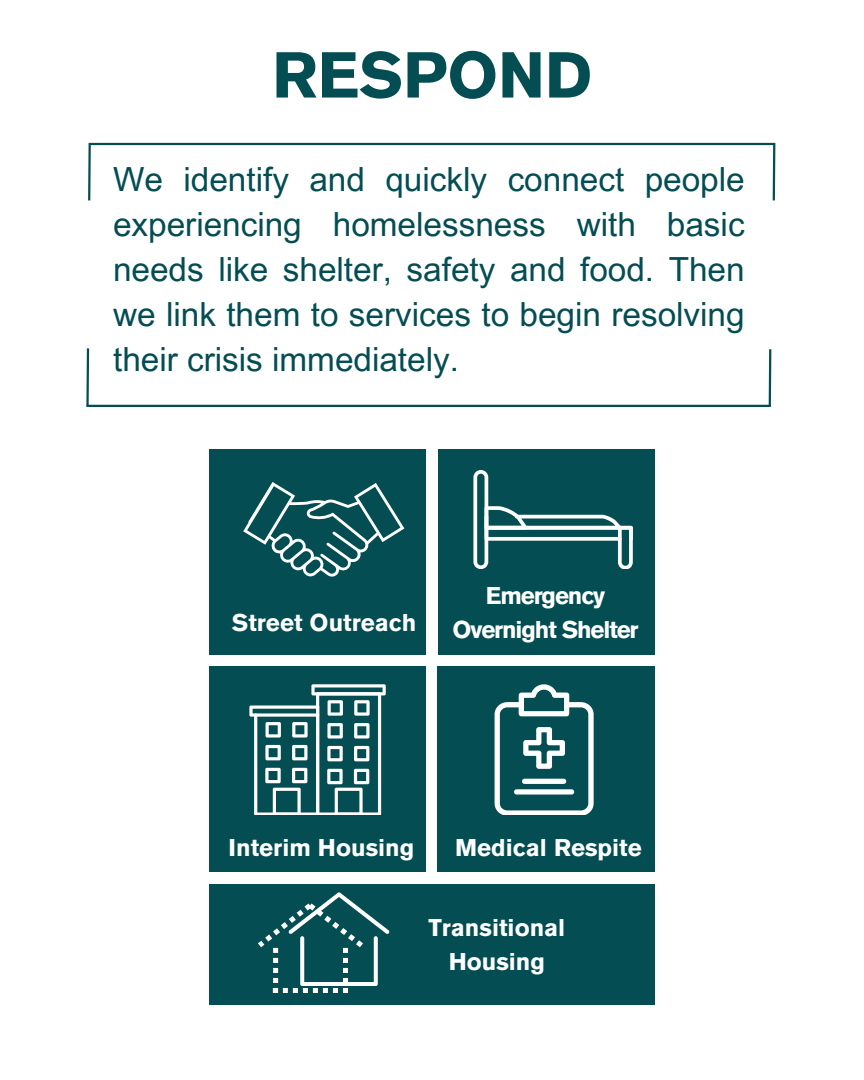
<style>
.page{position:relative;width:864px;height:1080px;background:#fff}
.page>*{position:absolute;margin:0;border:0;box-sizing:border-box;transform-origin:0 0}
.t1{font:64.2px "Anonymous";color:#034d53}
.t2{font:33.3px/45px "Arial MT Pro";color:#034d53;text-align:justify}
.t3{font:24px/33.6px "Anonymous";color:#fff;text-align:center}
.t4{font:24px/33.6px "Anonymous";letter-spacing:-.045em;color:#fff;text-align:center}
</style>
<div class="page">
<hr style="left:86px;top:405px;width:684px;height:2px;background:#034d53">
<hr style="left:86px;top:348px;width:3px;height:58px;background:#034d53">
<hr style="left:769px;top:349px;width:2px;height:58px;background:#034d53">
<hr style="left:90px;top:143px;width:684px;height:2px;background:#034d53">
<hr style="left:88px;top:143px;width:3px;height:57px;background:#034d53">
<hr style="left:773px;top:143px;width:2px;height:57px;background:#034d53">
<div style="left:438px;top:450px;width:217px;height:205px;background:#034d53"></div>
<div style="left:209px;top:884px;width:446px;height:120px;background:#034d53"></div>
<div style="left:437px;top:667px;width:217px;height:205px;background:#034d53"></div>
<svg style="left:495px;top:684px;width:99px;height:131px"></svg>
<div style="left:209px;top:450px;width:217px;height:205px;background:#034d53"></div>
<svg style="left:243px;top:482px;width:161px;height:94px"></svg>
<div style="left:209px;top:667px;width:217px;height:205px;background:#034d53"></div>
<svg style="left:249px;top:684px;width:137px;height:131px"></svg>
<svg style="left:473px;top:470px;width:160px;height:99px"></svg>
<svg style="left:258px;top:892px;width:132px;height:101px"></svg>
<h1 class="t1" style="left:272px;top:51px;width:321px">RESPOND</h1>
<p class="t2" style="left:113px;top:158px;width:633px">We identify and quickly connect people experiencing homelessness with basic needs like shelter, safety and food. Then we link them to services to begin resolving their crisis immediately.</p>
<p class="t3" style="left:232px;top:607px;width:186px">Street Outreach</p>
<p class="t4" style="left:453px;top:581px;width:188px">Emergency<br>Overnight Shelter</p>
<p class="t3" style="left:229px;top:832px;width:187px">Interim Housing</p>
<p class="t3" style="left:455px;top:832px;width:188px">Medical Respite</p>
<p class="t3" style="left:428px;top:913px;width:139px">Transitional<br>Housing</p>
</div>
